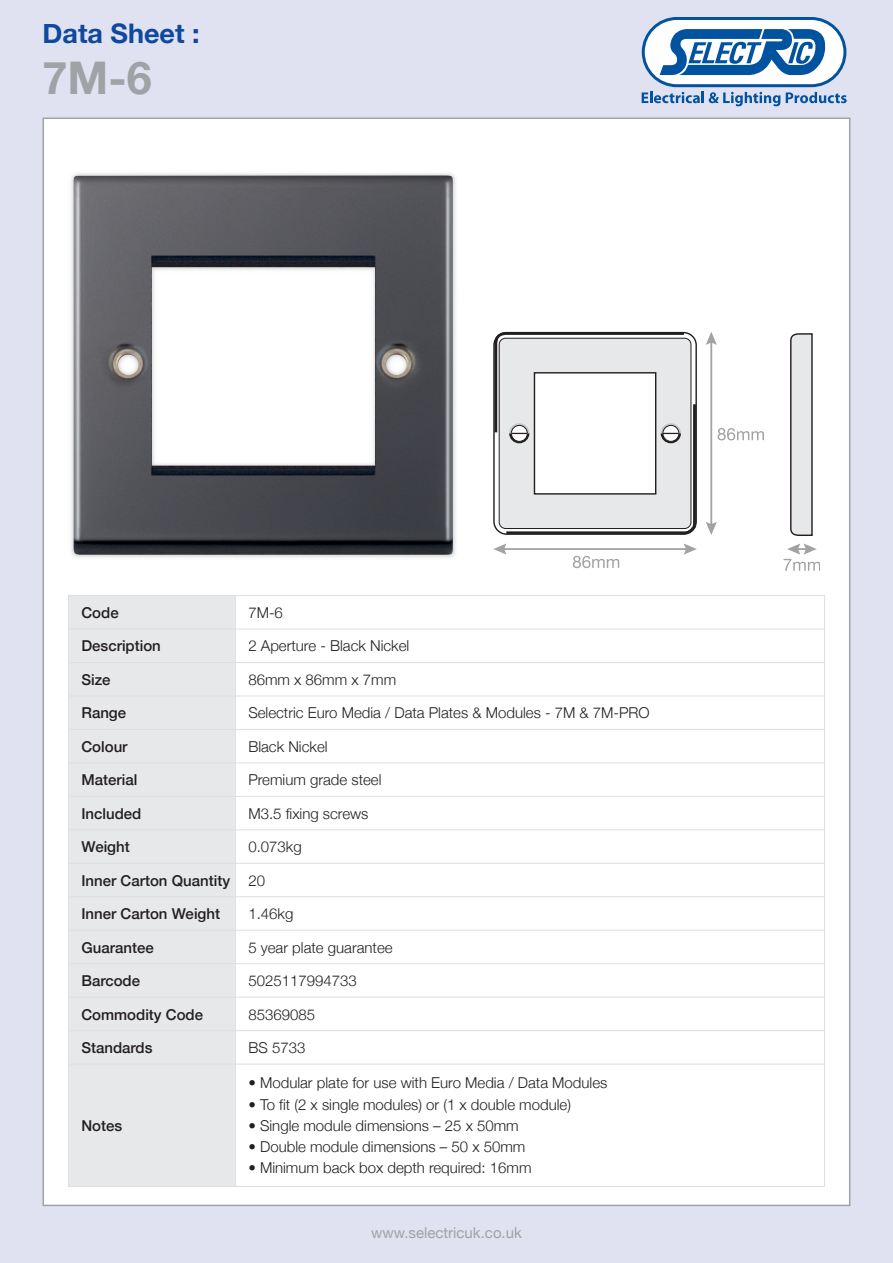
<style>
.page{position:relative;width:893px;height:1263px;background:#e1e2f1}
.page>*{position:absolute;margin:0;border:0;box-sizing:border-box;transform-origin:0 0}
.t1{font:700 45px "Helvetica Neue";color:#9fa3a6}
.t2{font:700 27px "Helvetica Neue";color:#0f499d}
.t3{font:300 15px "Helvetica Neue";color:#231f20}
.t4{font:500 15px "Helvetica Neue";color:#231f20}
.t5{font:15px "Helvetica Neue";color:#9fa3a6}
.s1{font-weight:300}
</style>
<div class="page">
<div style="left:44px;top:119px;width:805px;height:1086px;background:#fff"></div>
<svg style="left:642px;top:17px;width:205px;height:89px"></svg>
<img style="left:71px;top:173px;width:385px;height:385px">
<img style="left:74px;top:175px;width:379px;height:380px">
<div style="left:68px;top:595px;width:167px;height:34px;background:#e7e8e9"></div>
<div style="left:68px;top:629px;width:167px;height:33px;background:#e7e8e9"></div>
<div style="left:68px;top:662px;width:167px;height:34px;background:#e7e8e9"></div>
<div style="left:68px;top:696px;width:167px;height:33px;background:#e7e8e9"></div>
<div style="left:68px;top:729px;width:167px;height:34px;background:#e7e8e9"></div>
<div style="left:68px;top:763px;width:167px;height:33px;background:#e7e8e9"></div>
<div style="left:68px;top:796px;width:167px;height:34px;background:#e7e8e9"></div>
<div style="left:68px;top:830px;width:167px;height:33px;background:#e7e8e9"></div>
<div style="left:68px;top:863px;width:167px;height:34px;background:#e7e8e9"></div>
<div style="left:68px;top:897px;width:167px;height:33px;background:#e7e8e9"></div>
<div style="left:68px;top:930px;width:167px;height:34px;background:#e7e8e9"></div>
<div style="left:68px;top:964px;width:167px;height:33px;background:#e7e8e9"></div>
<div style="left:68px;top:997px;width:167px;height:34px;background:#e7e8e9"></div>
<div style="left:68px;top:1031px;width:167px;height:33px;background:#e7e8e9"></div>
<div style="left:68px;top:1064px;width:167px;height:123px;background:#e7e8e9"></div>
<hr style="left:68px;top:595px;width:1px;height:592px;background:#dedfe0">
<hr style="left:235px;top:595px;width:1px;height:592px;background:#dedfe0">
<hr style="left:824px;top:595px;width:1px;height:592px;background:#dedfe0">
<hr style="left:68px;top:595px;width:757px;height:1px;background:#dedfe0">
<hr style="left:68px;top:629px;width:757px;height:1px;background:#dedfe0">
<hr style="left:68px;top:662px;width:757px;height:1px;background:#dedfe0">
<hr style="left:68px;top:696px;width:757px;height:1px;background:#dedfe0">
<hr style="left:68px;top:729px;width:757px;height:1px;background:#dedfe0">
<hr style="left:68px;top:763px;width:757px;height:1px;background:#dedfe0">
<hr style="left:68px;top:796px;width:757px;height:1px;background:#dedfe0">
<hr style="left:68px;top:829px;width:757px;height:1px;background:#dedfe0">
<hr style="left:68px;top:863px;width:757px;height:1px;background:#dedfe0">
<hr style="left:68px;top:896px;width:757px;height:1px;background:#dedfe0">
<hr style="left:68px;top:930px;width:757px;height:1px;background:#dedfe0">
<hr style="left:68px;top:963px;width:757px;height:1px;background:#dedfe0">
<hr style="left:68px;top:997px;width:757px;height:1px;background:#dedfe0">
<hr style="left:68px;top:1030px;width:757px;height:1px;background:#dedfe0">
<hr style="left:68px;top:1064px;width:757px;height:1px;background:#dedfe0">
<hr style="left:68px;top:1186px;width:757px;height:1px;background:#dedfe0">
<svg style="left:706px;top:332px;width:58px;height:203px"></svg>
<svg style="left:493px;top:543px;width:204px;height:25px"></svg>
<svg style="left:493px;top:332px;width:204px;height:203px;background:#cececf"></svg>
<div style="left:534px;top:373px;width:122px;height:121px;background:#fff"></div>
<div style="left:534px;top:372px;width:122px;height:123px;border:1px solid #231f20"></div>
<svg style="left:784px;top:543px;width:36px;height:28px"></svg>
<svg style="left:790px;top:333px;width:23px;height:203px;background:#cccdce"></svg>
<h2 class="t2" style="left:43px;top:17px;width:159px">Data Sheet :</h2>
<h1 class="t1" style="left:43px;top:50px;width:111px">7M-6</h1>
<p class="t4" style="left:81px;top:603px;width:39px">Code</p>
<p class="t3" style="left:248px;top:603px;width:36px">7M-6</p>
<p class="t4" style="left:81px;top:637px;width:81px">Description</p>
<p class="t3" style="left:248px;top:637px;width:162px">2 Aperture - Black Nickel</p>
<p class="t4" style="left:81px;top:670px;width:31px">Size</p>
<p class="t3" style="left:248px;top:670px;width:149px">86mm x 86mm x 7mm</p>
<p class="t4" style="left:81px;top:704px;width:46px">Range</p>
<p class="t3" style="left:248px;top:704px;width:403px">Selectric Euro Media / Data Plates &amp; Modules - 7M &amp; 7M-PRO</p>
<p class="t4" style="left:81px;top:737px;width:48px">Colour</p>
<p class="t3" style="left:248px;top:737px;width:81px">Black Nickel</p>
<p class="t4" style="left:81px;top:771px;width:57px">Material</p>
<p class="t3" style="left:248px;top:771px;width:135px">Premium grade steel</p>
<p class="t4" style="left:81px;top:804px;width:62px">Included</p>
<p class="t3" style="left:248px;top:804px;width:122px">M3.5 fixing screws</p>
<p class="t4" style="left:81px;top:838px;width:50px">Weight</p>
<p class="t3" style="left:248px;top:838px;width:55px">0.073kg</p>
<p class="t4" style="left:81px;top:871px;width:185px">Inner Carton Quantity <span class="s1">20</span></p>
<p class="t4" style="left:81px;top:904px;width:140px">Inner Carton Weight</p>
<p class="t3" style="left:248px;top:905px;width:47px">1.46kg</p>
<p class="t4" style="left:81px;top:938px;width:74px">Guarantee</p>
<p class="t3" style="left:248px;top:938px;width:146px">5 year plate guarantee</p>
<p class="t4" style="left:81px;top:971px;width:60px">Barcode</p>
<p class="t3" style="left:248px;top:971px;width:110px">5025117994733</p>
<p class="t4" style="left:81px;top:1005px;width:123px">Commodity Code</p>
<p class="t3" style="left:248px;top:1005px;width:68px">85369085</p>
<p class="t4" style="left:81px;top:1038px;width:73px">Standards</p>
<p class="t3" style="left:248px;top:1038px;width:58px">BS 5733</p>
<p class="t4" style="left:81px;top:1116px;width:42px">Notes</p>
<p class="t3" style="left:248px;top:1074px;width:360px">• Modular plate for use with Euro Media / Data Modules</p>
<p class="t3" style="left:248px;top:1095px;width:324px">• To fit (2 x single modules) or (1 x double module)</p>
<p class="t3" style="left:248px;top:1116px;width:272px">• Single module dimensions – 25 x 50mm</p>
<p class="t3" style="left:248px;top:1138px;width:278px">• Double module dimensions – 50 x 50mm</p>
<p class="t3" style="left:248px;top:1159px;width:285px">• Minimum back box depth required: 16mm</p>
<p class="t5" style="left:371px;top:1224px;width:152px">www.selectricuk.co.uk</p>
</div>
